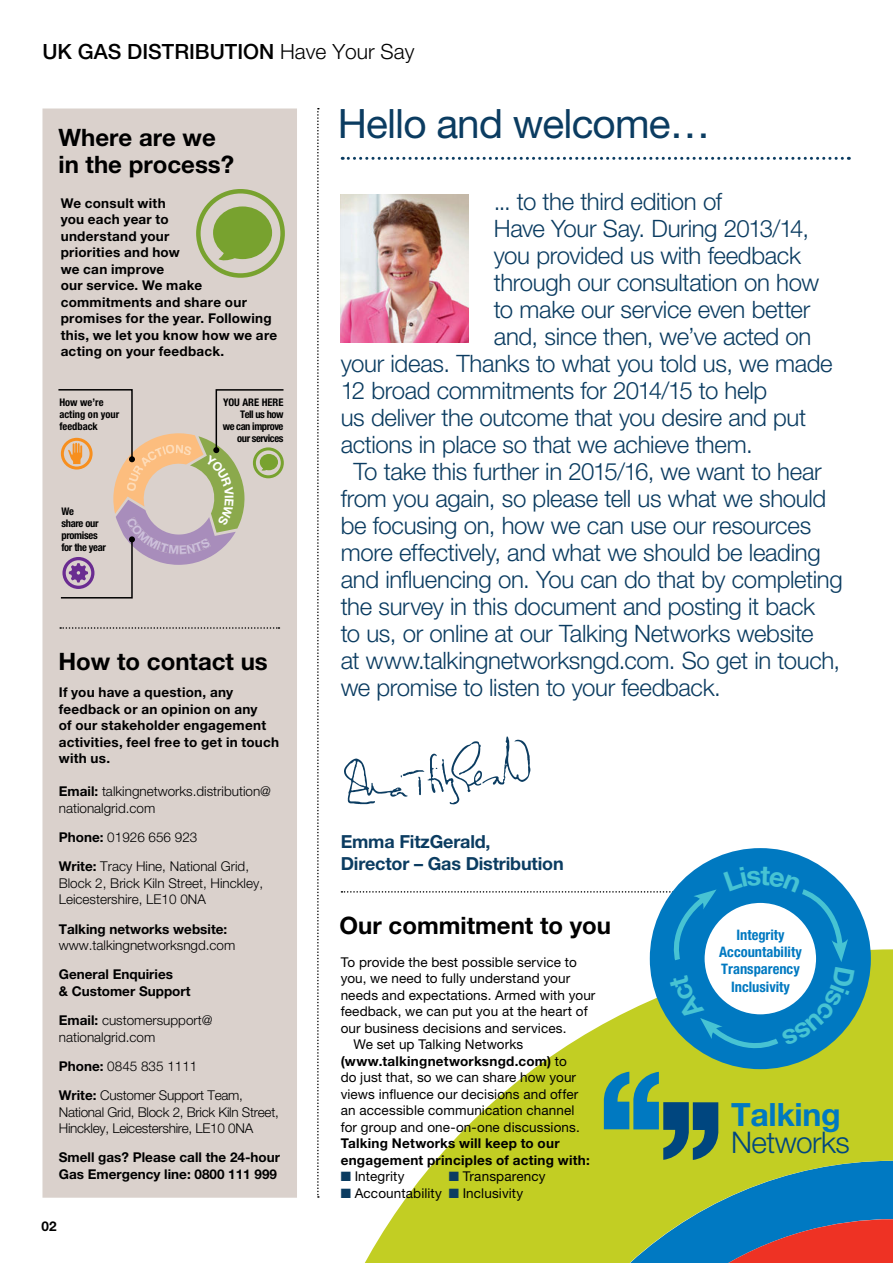
<style>
.page{position:relative;width:893px;height:1263px;background:#fff}
.page>*{position:absolute;margin:0;border:0;box-sizing:border-box;transform-origin:0 0}
.t1{font:40.5px "Helvetica Neue";letter-spacing:-.02em;color:#0b3c61}
.t2{font:700 32.1px "Helvetica Neue";letter-spacing:-.01em;color:#0079c1}
.t3{font:300 29.85px "Helvetica Neue";letter-spacing:-.02em;color:#00467f}
.t4{font:300 24px "Helvetica Neue";letter-spacing:-.015em;color:#0b3c61}
.t5{font:700 24px/27px "Helvetica Neue";color:#000}
.t6{font:500 21px "Helvetica Neue";color:#000}
.t7{font:700 18px/21.6px "Helvetica Neue";letter-spacing:-.01em;color:#0b3c61}
.t8{font:700 condensed 14.55px/17.4px "Helvetica Neue";color:#0079c1;text-align:center}
.t9{font:700 13.5px/16.5px "Helvetica Neue";letter-spacing:.015em;color:#000}
.t10{font:13.5px "Helvetica Neue";letter-spacing:.01em;color:#000}
.t11{font:300 13.5px/16.5px "Helvetica Neue";color:#000}
.t12{font:300 13.5px/29.2px "Helvetica Neue";letter-spacing:-.02em;color:#000}
.t13{font:700 condensed 10.5px/12px "Helvetica Neue";letter-spacing:-.03em;color:#000;text-align:right}
.t14{font:700 condensed 10.5px/12px "Helvetica Neue";color:#000}
.s1{font-weight:300}
.s2{font-weight:700}
.s3{font-weight:400}
.s4{color:#0b3c61}
</style>
<div class="page">
<svg style="left:365px;top:949px;width:528px;height:314px;fill:#c2ce23"></svg>
<div style="left:42px;top:108px;width:255px;height:1089px;background:#dad1cc"></div>
<img style="left:344px;top:736px;width:187px;height:69px">
<img style="left:341px;top:194px;width:127px;height:149px">
<svg style="left:342px;top:157px;width:507px;height:3px"></svg>
<div style="left:650px;top:848px;width:221px;height:221px;border:55px solid #0079c1;border-radius:50%"></div>
<svg style="left:60px;top:627px;width:219px;height:2px"></svg>
<svg style="left:317px;top:108px;width:2px;height:1089px"></svg>
<div style="left:196px;top:189px;width:89px;height:89px;border:5px solid #78a22f;border-radius:50%"></div>
<svg style="left:213px;top:206px;width:59px;height:55px;background:#8eac52"></svg>
<svg style="left:603px;top:1071px;width:290px;height:192px;background:#87a254"></svg>
<svg style="left:57px;top:388px;width:228px;height:211px;background:#d0c4b9"></svg>
<svg style="left:341px;top:866px;width:513px;height:191px"></svg>
<p class="t6" style="left:42px;top:39px;width:373px">UK GAS DISTRIBUTION <span class="s1">Have Your Say</span></p>
<p class="t5" style="left:59px;top:123px;width:177px">Where are we in the process?</p>
<p class="t9" style="left:61px;top:194px;width:218px">We consult with<br>you each year to<br>understand your<br>priorities and how<br>we can improve<br>our service. We make commitments and share our promises for the year. Following this, we let you know how we are acting on your feedback.</p>
<p class="t14" style="left:59px;top:396px;width:61px">How we’re acting on your feedback</p>
<p class="t13" style="left:223px;top:396px;width:62px">YOU ARE HERE<br>Tell us how<br>we can improve our services</p>
<p class="t13" style="left:61px;top:505px;width:46px;text-align:left">We<br>share our promises for the year</p>
<p class="t5" style="left:58px;top:647px;width:211px">How to contact us</p>
<p class="t9" style="left:59px;top:684px;width:222px">If you have a question, any feedback or an opinion on any<br>of our stakeholder engagement activities, feel free to get in touch with us.</p>
<p class="t11" style="left:59px;top:783px;width:214px"><span class="s2">Email:</span> talkingnetworks.distribution@ nationalgrid.com</p>
<p class="t11" style="left:59px;top:822px;width:192px;line-height:29.2px"><span class="s2">Phone:</span> 01926 656 923<br><span class="s2">Write:</span> Tracy Hine, National Grid,</p>
<p class="t11" style="left:59px;top:874px;width:206px">Block 2, Brick Kiln Street, Hinckley,<br>Leicestershire, LE10 0NA</p>
<p class="t11" style="left:59px;top:920px;width:178px"><span class="s2">Talking networks website: </span>www.talkingnetworksngd.com</p>
<p class="t9" style="left:59px;top:966px;width:133px">General Enquiries<br>&amp; Customer Support</p>
<p class="t11" style="left:59px;top:1012px;width:155px"><span class="s2">Email:</span> customersupport@ nationalgrid.com</p>
<p class="t12" style="left:59px;top:1051px;width:186px"><span class="s2">Phone:</span> 0845 835 1111<br><span class="s2">Write:</span> Customer Support Team,</p>
<p class="t12" style="left:59px;top:1103px;width:222px;line-height:16.5px">National Grid, Block 2, Brick Kiln Street,<br>Hinckley, Leicestershire, LE10 0NA</p>
<p class="t9" style="left:59px;top:1149px;width:223px">Smell gas? Please call the 24-hour<br>Gas Emergency line: 0800 111 999</p>
<p class="t9" style="left:42px;top:1217px;width:17px">02</p>
<p class="t1" style="left:338px;top:100px;width:374px">Hello and welcome…</p>
<p class="t4" style="left:494px;top:187px;width:230px">... to the third edition of</p>
<p class="t4" style="left:494px;top:214px;width:317px">Have Your Say. During 2013/14,</p>
<p class="t4" style="left:494px;top:241px;width:309px">you provided us with feedback</p>
<p class="t4" style="left:494px;top:268px;width:327px">through our consultation on how</p>
<p class="t4" style="left:494px;top:295px;width:318px">to make our service even better</p>
<p class="t4" style="left:494px;top:322px;width:319px">and, since then, we’ve acted on</p>
<p class="t4" style="left:341px;top:349px;width:493px">your ideas. Thanks to what you told us, we made</p>
<p class="t4" style="left:341px;top:376px;width:428px">12 broad commitments for 2014/15 to help</p>
<p class="t4" style="left:341px;top:403px;width:467px">us deliver the outcome that you desire and put</p>
<p class="t4" style="left:341px;top:430px;width:413px">actions in place so that we achieve them.</p>
<p class="t4" style="left:353px;top:457px;width:470px">To take this further in 2015/16, we want to hear</p>
<p class="t4" style="left:341px;top:484px;width:487px">from you again, so please tell us what we should</p>
<p class="t4" style="left:341px;top:511px;width:472px">be focusing on, how we can use our resources</p>
<p class="t4" style="left:341px;top:538px;width:481px">more effectively, and what we should be leading</p>
<p class="t4" style="left:341px;top:565px;width:504px">and influencing on. You can do that by completing</p>
<p class="t4" style="left:341px;top:592px;width:476px">the survey in this document and posting it back</p>
<p class="t4" style="left:341px;top:619px;width:474px">to us, or online at our Talking Networks website</p>
<p class="t4" style="left:341px;top:646px;width:501px">at www.talkingnetworksngd.com. So get in touch,</p>
<p class="t4" style="left:341px;top:673px;width:382px">we promise to listen to your feedback.</p>
<p class="t7" style="left:341px;top:831px;width:224px">Emma FitzGerald,<br>Director – Gas Distribution</p>
<p class="t5" style="left:340px;top:911px;width:273px">Our commitment to you</p>
<p class="t10" style="left:341px;top:954px;width:238px">To provide the best possible service to</p>
<p class="t10" style="left:341px;top:970px;width:231px">you, we need to fully understand your</p>
<p class="t10" style="left:341px;top:987px;width:256px">needs and expectations. Armed with your</p>
<p class="t10" style="left:341px;top:1003px;width:248px">feedback, we can put you at the heart of</p>
<p class="t10" style="left:341px;top:1020px;width:227px">our business decisions and services.</p>
<p class="t10" style="left:353px;top:1036px;width:171px">We set up Talking Networks</p>
<p class="t9" style="left:341px;top:1052px;width:228px">(www.talkingnetworksngd.com) <span class="s3">to</span></p>
<p class="t10" style="left:341px;top:1069px;width:237px">do just that, so we can share how your</p>
<p class="t10" style="left:341px;top:1086px;width:239px">views influence our decisions and offer</p>
<p class="t10" style="left:341px;top:1102px;width:235px">an accessible communication channel</p>
<p class="t10" style="left:341px;top:1119px;width:241px">for group and one-on-one discussions.</p>
<p class="t9" style="left:341px;top:1135px;width:220px">Talking Networks will keep to our</p>
<p class="t9" style="left:341px;top:1151px;width:251px">engagement principles of acting with:</p>
<p class="t10" style="left:341px;top:1168px;width:65px"><span class="s4">■</span> Integrity</p>
<p class="t10" style="left:449px;top:1168px;width:98px"><span class="s4">■</span> Transparency</p>
<p class="t10" style="left:341px;top:1185px;width:184px"><span class="s4">■</span> Accountability <span class="s4">■</span> Inclusivity</p>
<p class="t8" style="left:719px;top:925px;width:84px">Integrity<br>Accountability<br>Transparency<br>Inclusivity</p>
<p class="t2" style="left:731px;top:1094px;width:111px">Talking</p>
<p class="t3" style="left:731px;top:1124px;width:120px">Networks</p>
</div>
